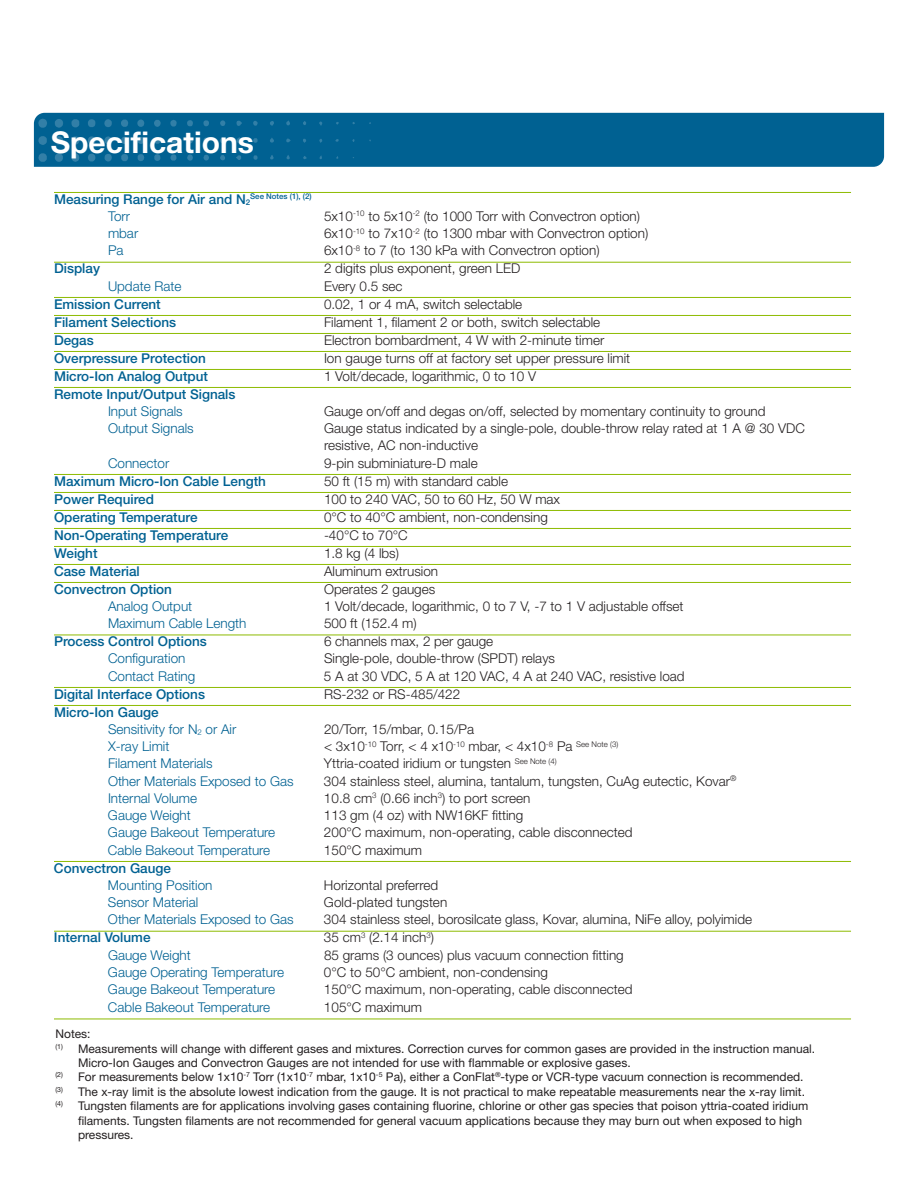
<style>
.page{position:relative;width:918px;height:1188px;background:#fff}
.page>*{position:absolute;margin:0;border:0;box-sizing:border-box;transform-origin:0 0}
.t1{font:700 30px "Helvetica Neue LT Std";color:#fff}
.t2{font:300 13.5px/17.2px "Helvetica Neue LT Std";color:#231f20}
.t3{font:300 13.5px/17.2px "Helvetica Neue LT Std";color:#006192}
.t4{font:500 13.5px/17.2px "Helvetica Neue LT Std";color:#006192;text-align:center}
.t5{font:12px/14.4px "Helvetica Neue LT Std";color:#231f20}
.t6{font:500 7.8px "Helvetica Neue LT Std";color:#006192}
.s1{font-weight:300}
.s2{font-weight:500}
</style>
<div class="page">
<div style="left:34px;top:113px;width:850px;height:54px;background:#006192"></div>
<img style="left:35px;top:112px;width:341px;height:55px">
<hr style="left:54px;top:192px;width:797px;height:1px;background:#8dbb00">
<hr style="left:54px;top:262px;width:797px;height:1px;background:#8dbb00">
<hr style="left:54px;top:297px;width:797px;height:1px;background:#8dbb00">
<hr style="left:54px;top:315px;width:797px;height:1px;background:#8dbb00">
<hr style="left:54px;top:333px;width:797px;height:1px;background:#8dbb00">
<hr style="left:54px;top:351px;width:797px;height:1px;background:#8dbb00">
<hr style="left:54px;top:369px;width:797px;height:1px;background:#8dbb00">
<hr style="left:54px;top:387px;width:797px;height:1px;background:#8dbb00">
<hr style="left:54px;top:474px;width:797px;height:1px;background:#8dbb00">
<hr style="left:54px;top:492px;width:797px;height:1px;background:#8dbb00">
<hr style="left:54px;top:510px;width:797px;height:1px;background:#8dbb00">
<hr style="left:54px;top:528px;width:797px;height:1px;background:#8dbb00">
<hr style="left:54px;top:546px;width:797px;height:1px;background:#8dbb00">
<hr style="left:54px;top:564px;width:797px;height:1px;background:#8dbb00">
<hr style="left:54px;top:582px;width:797px;height:1px;background:#8dbb00">
<hr style="left:54px;top:635px;width:797px;height:1px;background:#8dbb00">
<hr style="left:54px;top:687px;width:797px;height:1px;background:#8dbb00">
<hr style="left:54px;top:705px;width:797px;height:1px;background:#8dbb00">
<hr style="left:54px;top:861px;width:797px;height:1px;background:#8dbb00">
<hr style="left:54px;top:931px;width:797px;height:1px;background:#8dbb00">
<hr style="left:54px;top:1019px;width:797px;height:1px;background:#8dbb00">
<p class="t1" style="left:51px;top:123px;width:205px">Specifications</p>
<p class="t4" style="left:54px;top:190px;width:198px">Measuring Range for Air and N<sub>2</sub></p>
<p class="t6" style="left:250px;top:192px;width:63px">See Notes (1), (2)</p>
<p class="t3" style="left:108px;top:207px;width:24px">Torr</p>
<p class="t2" style="left:324px;top:207px;width:318px">5x10<sup>-10</sup> to 5x10<sup>-2</sup> (to 1000 Torr with Convectron option)</p>
<p class="t3" style="left:108px;top:224px;width:32px">mbar</p>
<p class="t2" style="left:324px;top:224px;width:326px">6x10<sup>-10</sup> to 7x10<sup>-2</sup> (to 1300 mbar with Convectron option)</p>
<p class="t3" style="left:108px;top:242px;width:17px">Pa</p>
<p class="t2" style="left:324px;top:242px;width:277px">6x10<sup>-8</sup> to 7 (to 130 kPa with Convectron option)</p>
<p class="t4" style="left:54px;top:260px;width:48px">Display</p>
<p class="t2" style="left:324px;top:260px;width:198px">2 digits plus exponent, green LED</p>
<p class="t3" style="left:108px;top:277px;width:75px">Update Rate</p>
<p class="t2" style="left:324px;top:277px;width:80px">Every 0.5 sec</p>
<p class="t4" style="left:54px;top:295px;width:108px">Emission Current</p>
<p class="t2" style="left:324px;top:295px;width:200px">0.02, 1 or 4 mA, switch selectable</p>
<p class="t4" style="left:54px;top:313px;width:124px">Filament Selections</p>
<p class="t2" style="left:324px;top:313px;width:278px">Filament 1, filament 2 or both, switch selectable</p>
<p class="t4" style="left:54px;top:331px;width:41px">Degas</p>
<p class="t2" style="left:324px;top:331px;width:282px">Electron bombardment, 4 W with 2-minute timer</p>
<p class="t4" style="left:54px;top:349px;width:153px">Overpressure Protection</p>
<p class="t2" style="left:324px;top:349px;width:308px">Ion gauge turns off at factory set upper pressure limit</p>
<p class="t4" style="left:54px;top:367px;width:156px">Micro-Ion Analog Output</p>
<p class="t2" style="left:324px;top:367px;width:214px">1 Volt/decade, logarithmic, 0 to 10 V</p>
<p class="t4" style="left:54px;top:385px;width:183px">Remote Input/Output Signals<br><span class="s1">Input Signals</span></p>
<p class="t2" style="left:324px;top:402px;width:443px">Gauge on/off and degas on/off, selected by momentary continuity to ground</p>
<p class="t3" style="left:108px;top:419px;width:87px">Output Signals</p>
<p class="t2" style="left:324px;top:419px;width:482px">Gauge status indicated by a single-pole, double-throw relay rated at 1 A @ 30 VDC resistive, AC non-inductive</p>
<p class="t3" style="left:108px;top:454px;width:63px">Connector</p>
<p class="t2" style="left:324px;top:454px;width:155px">9-pin subminiature-D male</p>
<p class="t4" style="left:54px;top:472px;width:214px">Maximum Micro-Ion Cable Length</p>
<p class="t2" style="left:324px;top:472px;width:186px">50 ft (15 m) with standard cable</p>
<p class="t4" style="left:54px;top:490px;width:102px">Power Required</p>
<p class="t2" style="left:324px;top:490px;width:238px">100 to 240 VAC, 50 to 60 Hz, 50 W max</p>
<p class="t4" style="left:54px;top:508px;width:145px">Operating Temperature</p>
<p class="t2" style="left:324px;top:508px;width:225px">0°C to 40°C ambient, non-condensing</p>
<p class="t4" style="left:54px;top:526px;width:176px">Non-Operating Temperature</p>
<p class="t2" style="left:324px;top:526px;width:85px">-40°C to 70°C</p>
<p class="t4" style="left:54px;top:544px;width:45px">Weight</p>
<p class="t2" style="left:324px;top:544px;width:77px">1.8 kg (4 lbs)</p>
<p class="t4" style="left:54px;top:562px;width:87px">Case Material</p>
<p class="t2" style="left:324px;top:562px;width:116px">Aluminum extrusion</p>
<p class="t4" style="left:54px;top:580px;width:120px">Convectron Option</p>
<p class="t2" style="left:324px;top:580px;width:113px">Operates 2 gauges</p>
<p class="t3" style="left:108px;top:597px;width:86px">Analog Output</p>
<p class="t2" style="left:324px;top:597px;width:361px">1 Volt/decade, logarithmic, 0 to 7 V, -7 to 1 V adjustable offset</p>
<p class="t3" style="left:108px;top:614px;width:140px">Maximum Cable Length</p>
<p class="t2" style="left:324px;top:614px;width:94px">500 ft (152.4 m)</p>
<p class="t4" style="left:54px;top:633px;width:154px">Process Control Options</p>
<p class="t2" style="left:324px;top:632px;width:171px">6 channels max, 2 per gauge</p>
<p class="t3" style="left:108px;top:650px;width:79px">Configuration</p>
<p class="t2" style="left:324px;top:650px;width:233px">Single-pole, double-throw (SPDT) relays</p>
<p class="t3" style="left:108px;top:667px;width:89px">Contact Rating</p>
<p class="t2" style="left:324px;top:667px;width:362px">5 A at 30 VDC, 5 A at 120 VAC, 4 A at 240 VAC, resistive load</p>
<p class="t4" style="left:54px;top:685px;width:153px">Digital Interface Options</p>
<p class="t2" style="left:324px;top:685px;width:138px">RS-232 or RS-485/422</p>
<p class="t3" style="left:108px;top:703px;width:130px;text-indent:-54px"><span class="s2">Micro-Ion Gauge<br></span>Sensitivity for N<sub>2</sub> or Air</p>
<p class="t2" style="left:324px;top:720px;width:152px">20/Torr, 15/mbar, 0.15/Pa</p>
<p class="t3" style="left:108px;top:737px;width:63px">X-ray Limit</p>
<p class="t2" style="left:324px;top:737px;width:296px">&lt; 3x10<sup>-10</sup> Torr, &lt; 4 x10<sup>-10</sup> mbar, &lt; 4x10<sup>-8</sup> Pa <sup>See</sup> <sup>Note</sup> <sup>(3)</sup></p>
<p class="t3" style="left:108px;top:755px;width:106px">Filament Materials</p>
<p class="t2" style="left:324px;top:755px;width:234px">Yttria-coated iridium or tungsten <sup>See</sup> <sup>Note</sup> <sup>(4)</sup></p>
<p class="t3" style="left:108px;top:772px;width:187px">Other Materials Exposed to Gas</p>
<p class="t2" style="left:324px;top:772px;width:414px">304 stainless steel, alumina, tantalum, tungsten, CuAg eutectic, Kovar<sup>®</sup></p>
<p class="t3" style="left:108px;top:789px;width:91px">Internal Volume</p>
<p class="t2" style="left:324px;top:789px;width:208px">10.8 cm<sup>3</sup> (0.66 inch<sup>3</sup>) to port screen</p>
<p class="t3" style="left:108px;top:806px;width:84px">Gauge Weight</p>
<p class="t2" style="left:324px;top:806px;width:201px">113 gm (4 oz) with NW16KF fitting</p>
<p class="t3" style="left:108px;top:824px;width:169px">Gauge Bakeout Temperature</p>
<p class="t2" style="left:324px;top:824px;width:310px">200°C maximum, non-operating, cable disconnected</p>
<p class="t3" style="left:108px;top:841px;width:164px">Cable Bakeout Temperature</p>
<p class="t2" style="left:324px;top:841px;width:100px">150°C maximum</p>
<p class="t3" style="left:108px;top:859px;width:106px;text-indent:-54px"><span class="s2">Convectron Gauge<br></span>Mounting Position</p>
<p class="t2" style="left:324px;top:876px;width:116px">Horizontal preferred</p>
<p class="t3" style="left:108px;top:893px;width:92px">Sensor Material</p>
<p class="t2" style="left:324px;top:893px;width:125px">Gold-plated tungsten</p>
<p class="t3" style="left:108px;top:911px;width:187px">Other Materials Exposed to Gas</p>
<p class="t2" style="left:324px;top:911px;width:430px">304 stainless steel, borosilcate glass, Kovar, alumina, NiFe alloy, polyimide</p>
<p class="t4" style="left:54px;top:929px;width:98px">Internal Volume</p>
<p class="t2" style="left:324px;top:929px;width:112px">35 cm<sup>3</sup> (2.14 inch<sup>3</sup>)</p>
<p class="t3" style="left:108px;top:946px;width:84px">Gauge Weight</p>
<p class="t2" style="left:324px;top:946px;width:301px">85 grams (3 ounces) plus vacuum connection fitting</p>
<p class="t3" style="left:108px;top:963px;width:178px">Gauge Operating Temperature</p>
<p class="t2" style="left:324px;top:963px;width:225px">0°C to 50°C ambient, non-condensing</p>
<p class="t3" style="left:108px;top:980px;width:169px">Gauge Bakeout Temperature</p>
<p class="t2" style="left:324px;top:980px;width:310px">150°C maximum, non-operating, cable disconnected</p>
<p class="t3" style="left:108px;top:998px;width:164px">Cable Bakeout Temperature</p>
<p class="t2" style="left:324px;top:998px;width:100px">105°C maximum</p>
<p class="t5" style="left:56px;top:1027px;width:37px">Notes:</p>
<p class="t5" style="left:78px;top:1041px;width:739px;text-indent:-22px"><sup>(1)</sup> Measurements will change with different gases and mixtures. Correction curves for common gases are provided in the instruction manual.<br>Micro-Ion Gauges and Convectron Gauges are not intended for use with flammable or explosive gases.</p>
<p class="t5" style="left:56px;top:1070px;width:750px"><sup>(2)</sup> For measurements below 1x10<sup>-7</sup> Torr (1x10<sup>-7</sup> mbar, 1x10<sup>-5</sup> Pa), either a ConFlat<sup>®</sup>-type or VCR-type vacuum connection is recommended.</p>
<p class="t5" style="left:56px;top:1084px;width:751px"><sup>(3)</sup> The x-ray limit is the absolute lowest indication from the gauge. It is not practical to make repeatable measurements near the x-ray limit.</p>
<p class="t5" style="left:78px;top:1099px;width:732px;text-indent:-22px"><sup>(4)</sup> Tungsten filaments are for applications involving gases containing fluorine, chlorine or other gas species that poison yttria-coated iridium filaments. Tungsten filaments are not recommended for general vacuum applications because they may burn out when exposed to high pressures.</p>
</div>
